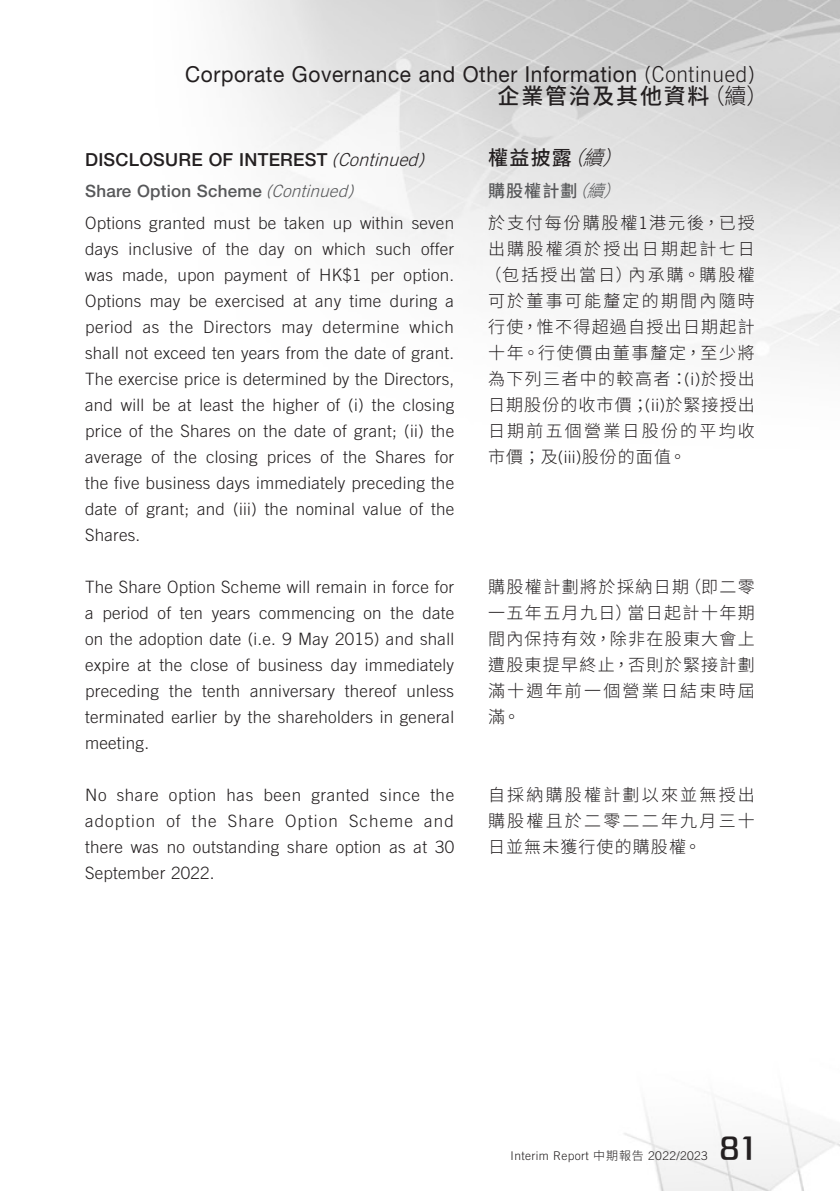
<style>
.page{position:relative;width:840px;height:1191px;background:#fff}
.page>*{position:absolute;margin:0;border:0;box-sizing:border-box;transform-origin:0 0}
.t1{font:35px "Tensentype Rui Hei GB18030 W3";color:#231f20}
.t2{font:22px "Helvetica Neue LT Std";letter-spacing:.03em;color:#231f20;scale:.95 1}
.t3{font:500 22px "Source Han Sans TC";letter-spacing:.08em;color:#231f20}
.C_Heading_1{font:500 20px "Source Han Sans TC";color:#231f20}
.Heading_1{font:500 18px "Helvetica Neue LT Std";letter-spacing:.015em;color:#231f20}
.Body_Text{font:300 17px/26px "Trade Gothic LT Std";letter-spacing:.015em;color:#231f20;text-align:justify}
.Body_Text-2{font:300 17px/26px "Source Han Sans TC";letter-spacing:.08em;color:#231f20;text-align:justify}
.Heading_2{font:500 17px "Helvetica Neue LT Std";letter-spacing:.015em;color:#57585a}
.C_Heading_2{font:500 17px "Source Han Sans TC";letter-spacing:.065em;color:#57585a}
.t4{font:300 12px "Trade Gothic LT Std";letter-spacing:.03em;color:#231f20}
.s1{font-family:"Trade Gothic LT Std";font-weight:300}
.s2{font-weight:300}
.s3{font-family:"Trade Gothic LT Std";font-weight:300;font-style:italic}
.s4{font-weight:300;font-style:italic}
.s5{font-family:"Trade Gothic LT Std"}
.s6{font-family:"Source Han Sans TC"}
</style>
<div class="page">
<img style="left:221px;top:0;width:618px;height:1191px">
<p class="t2" style="left:185px;top:61px;width:601px">Corporate Governance and Other Information <span class="s1">(Continued)</span></p>
<p class="t3" style="left:497px;top:83px;width:272px">企業管治及其他資料<span class="s2">（續）</span></p>
<p class="Heading_1" style="left:85px;top:148px;width:345px">DISCLOSURE OF INTEREST <span class="s3">(Continued)</span></p>
<p class="Heading_2" style="left:85px;top:181px;width:274px">Share Option Scheme <span class="s3">(Continued)</span></p>
<p class="Body_Text" style="left:85px;top:210px;width:370px">Options granted must be taken up within seven days inclusive of the day on which such offer was made, upon payment of HK$1 per option.<br>Options may be exercised at any time during a period as the Directors may determine which shall not exceed ten years from the date of grant.<br>The exercise price is determined by the Directors, and will be at least the higher of (i) the closing price of the Shares on the date of grant; (ii) the average of the closing prices of the Shares for the five business days immediately preceding the date of grant; and (iii) the nominal value of the Shares.</p>
<p class="Body_Text" style="left:85px;top:574px;width:370px">The Share Option Scheme will remain in force for a period of ten years commencing on the date on the adoption date (i.e. 9 May 2015) and shall expire at the close of business day immediately preceding the tenth anniversary thereof unless terminated earlier by the shareholders in general meeting.</p>
<p class="Body_Text" style="left:85px;top:782px;width:370px">No share option has been granted since the adoption of the Share Option Scheme and there was no outstanding share option as at 30<br>September 2022.</p>
<p class="C_Heading_1" style="left:488px;top:147px;width:151px">權益披露<span class="s4">（續）</span></p>
<p class="C_Heading_2" style="left:488px;top:181px;width:147px">購股權計劃<span class="s4">（續）</span></p>
<p class="Body_Text-2" style="left:484px;top:210px;width:272px">於支付每份購股權<span class="s5">1</span>港元後，已授出購股權須於授出日期起計七日（包括授出當日）內承購。購股權可於董事可能釐定的期間內隨時行使，惟不得超過自授出日期起計十年。行使價由董事釐定，至少將為下列三者中的較高者：<span class="s5">(i)</span>於授出日期股份的收市價；<span class="s5">(ii)</span>於緊接授出日期前五個營業日股份的平均收市價；及<span class="s5">(iii)</span>股份的面值。</p>
<p class="Body_Text-2" style="left:488px;top:574px;width:268px">購股權計劃將於採納日期（即二零一五年五月九日）當日起計十年期間內保持有效，除非在股東大會上遭股東提早終止，否則於緊接計劃滿十週年前一個營業日結束時屆滿。</p>
<p class="Body_Text-2" style="left:488px;top:782px;width:268px">自採納購股權計劃以來並無授出購股權且於二零二二年九月三十日並無未獲行使的購股權。</p>
<p class="t4" style="left:510px;top:1148px;width:198px">Interim Report <span class="s6">中期報告</span> 2022/2023</p>
<h1 class="t1" style="left:719px;top:1124px;width:37px">81</h1>
</div>
